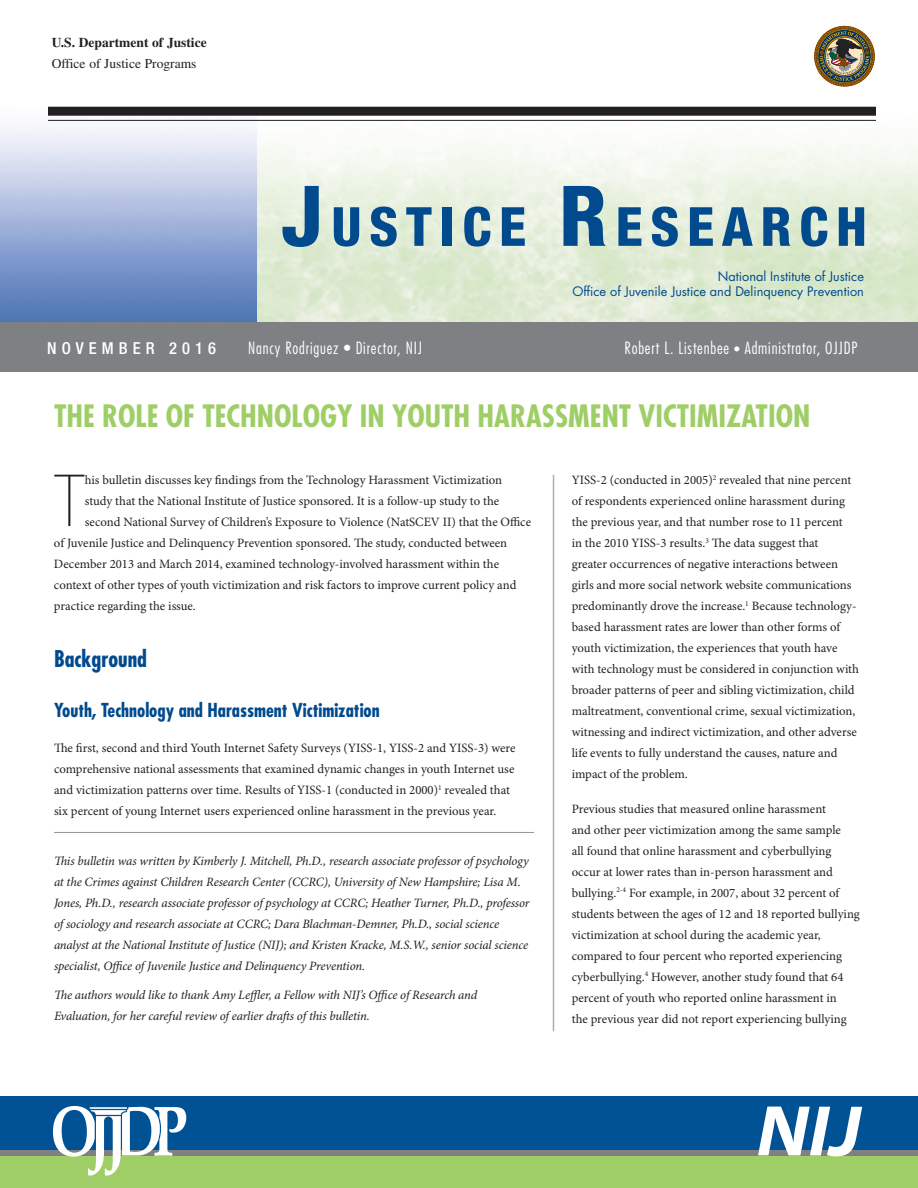
<style>
.page{position:relative;width:918px;height:1188px;background:#fff}
.page>*{position:absolute;margin:0;border:0;box-sizing:border-box;transform-origin:0 0}
.drop_cap{font:200 69.45px "ITC Avant Garde Std";color:#231f20}
.t1{font:800 condensed 54px "Helvetica Neue LT Std";letter-spacing:.145em;color:#004a8d}
.Main_title{font:700 condensed 30px "Futura Std";color:#9fce66}
.L1_head{font:700 condensed 22.5px "Futura Std";color:#004a8d}
.L2_head{font:700 condensed 18.75px "Futura Std";color:#004a8d}
.Directors_Name_Title{font:300 condensed 16.5px "Futura Std";letter-spacing:.05em;color:#fff}
.Directors_Name_Title-2{font:500 condensed 16.5px "Helvetica Neue LT Std";letter-spacing:.31em;color:#fff}
.t2{font:700 13.5px "Times LT Std";color:#231f20}
.t3{font:13.5px "Times LT Std";color:#231f20}
.body_text{font:12.75px/21px "Minion Pro";color:#231f20}
.auth_info_paragraph{font:italic 12.75px/21px "Minion Pro";letter-spacing:-.015em;color:#231f20}
.drop_cap-2{font:12.75px "Minion Pro";color:#231f20}
.t4{font:12.75px/15px "Futura Std";color:#004a8d;text-align:right}
.s1{font-size:83.85px}
.s2{font-size:13.5px}
</style>
<div class="page">
<img style="left:0;top:25px;width:918px;height:297px">
<hr style="left:48px;top:120px;width:828px;height:1px;background:#231f20">
<div style="left:48px;top:107px;width:828px;height:9px;background:#231f20"></div>
<svg style="left:814px;top:26px;width:61px;height:61px"></svg>
<div style="left:0;top:1155px;width:918px;height:33px;background:#9fce66"></div>
<div style="left:0;top:1096px;width:918px;height:59px;background:#005294"></div>
<div style="left:0;top:1150px;width:918px;height:6px;background:#7e8083"></div>
<svg style="left:53px;top:1106px;width:133px;height:70px"></svg>
<svg style="left:758px;top:1107px;width:104px;height:49px"></svg>
<div style="left:0;top:322px;width:918px;height:50px;background:#7e8083"></div>
<hr style="left:553px;top:475px;width:1px;height:556px;background:#aeafb3">
<hr style="left:54px;top:832px;width:480px;height:1px;background:#939598">
<p class="t2" style="left:52px;top:34px;width:156px">U.S. Department of Justice</p>
<p class="t3" style="left:52px;top:56px;width:146px">Office of Justice Programs</p>
<h2 class="t1" style="left:281px;top:193px;width:587px"><span class="s1">J</span>USTICE <span class="s1">R</span>ESEARCH</h2>
<p class="t4" style="left:572px;top:268px;width:293px">National Institute of Justice<br>Office of Juvenile Justice and Delinquency Prevention</p>
<p class="Directors_Name_Title-2" style="left:47px;top:339px;width:170px">NOVEMBER 2016</p>
<p class="Directors_Name_Title" style="left:248px;top:338px;width:175px">Nancy Rodriguez • Director, NIJ</p>
<p class="Directors_Name_Title" style="left:625px;top:338px;width:234px">Robert L. Listenbee <span class="s2">•</span> Administrator, OJJDP</p>
<p class="Main_title" style="left:54px;top:397px;width:758px">THE ROLE OF TECHNOLOGY IN YOUTH HARASSMENT VICTIMIZATION</p>
<p class="drop_cap" style="left:54px;top:460px;width:32px">T</p>
<p class="drop_cap-2" style="left:85px;top:472px;width:419px">his bulletin discusses key findings from the Technology Harassment Victimization</p>
<p class="drop_cap-2" style="left:85px;top:493px;width:416px">study that the National Institute of Justice sponsored. It is a follow-up study to the</p>
<p class="drop_cap-2" style="left:85px;top:514px;width:448px">second National Survey of Children’s Exposure to Violence (NatSCEV II) that the Office</p>
<p class="drop_cap-2" style="left:54px;top:535px;width:455px">of Juvenile Justice and Delinquency Prevention sponsored. The study, conducted between</p>
<p class="drop_cap-2" style="left:54px;top:556px;width:447px">December 2013 and March 2014, examined technology-involved harassment within the</p>
<p class="drop_cap-2" style="left:54px;top:577px;width:464px">context of other types of youth victimization and risk factors to improve current policy and</p>
<p class="drop_cap-2" style="left:54px;top:598px;width:143px">practice regarding the issue.</p>
<p class="L1_head" style="left:54px;top:645px;width:95px">Background</p>
<p class="L2_head" style="left:54px;top:699px;width:327px">Youth, Technology and Harassment Victimization</p>
<p class="body_text" style="left:54px;top:738px;width:463px">The first, second and third Youth Internet Safety Surveys (YISS-1, YISS-2 and YISS-3) were comprehensive national assessments that examined dynamic changes in youth Internet use and victimization patterns over time. Results of YISS-1 (conducted in 2000)<sup>1</sup> revealed that six percent of young Internet users experienced online harassment in the previous year.</p>
<p class="auth_info_paragraph" style="left:54px;top:851px;width:477px">This bulletin was written by Kimberly J. Mitchell, Ph.D., research associate professor of psychology at the Crimes against Children Research Center (CCRC), University of New Hampshire; Lisa M.<br>Jones, Ph.D., research associate professor of psychology at CCRC; Heather Turner, Ph.D., professor of sociology and research associate at CCRC; Dara Blachman-Demner, Ph.D., social science analyst at the National Institute of Justice (NIJ); and Kristen Kracke, M.S.W., senior social science specialist, Office of Juvenile Justice and Delinquency Prevention.</p>
<p class="auth_info_paragraph" style="left:54px;top:985px;width:425px">The authors would like to thank Amy Leffler, a Fellow with NIJ’s Office of Research and<br>Evaluation, for her careful review of earlier drafts of this bulletin.</p>
<p class="body_text" style="left:572px;top:470px;width:289px">YISS-2 (conducted in 2005)<sup>2</sup> revealed that nine percent of respondents experienced online harassment during the previous year, and that number rose to 11 percent<br>in the 2010 YISS-3 results.<sup>3</sup> The data suggest that<br>greater occurrences of negative interactions between girls and more social network website communications predominantly drove the increase.<sup>1</sup> Because technology&shy;based harassment rates are lower than other forms of youth victimization, the experiences that youth have with technology must be considered in conjunction with broader patterns of peer and sibling victimization, child maltreatment, conventional crime, sexual victimization, witnessing and indirect victimization, and other adverse life events to fully understand the causes, nature and impact of the problem.</p>
<p class="body_text" style="left:572px;top:799px;width:290px">Previous studies that measured online harassment<br>and other peer victimization among the same sample<br>all found that online harassment and cyberbullying occur at lower rates than in-person harassment and bullying.<sup>2-4</sup> For example, in 2007, about 32 percent of students between the ages of 12 and 18 reported bullying victimization at school during the academic year, compared to four percent who reported experiencing cyberbullying.<sup>4</sup> However, another study found that 64 percent of youth who reported online harassment in<br>the previous year did not report experiencing bullying</p>
</div>
